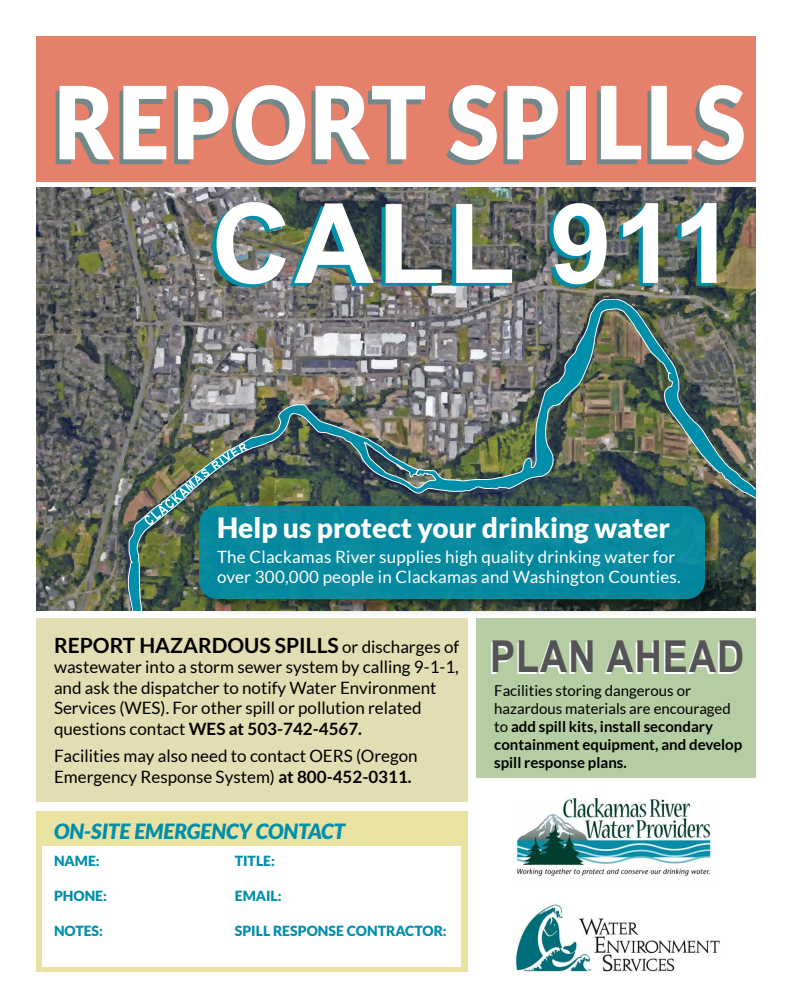
<style>
.page{position:relative;width:792px;height:1008px;background:#fff}
.page>*{position:absolute;margin:0;border:0;box-sizing:border-box;transform-origin:0 0}
.t1{font:700 111px "Arial";letter-spacing:.025em;color:#fff}
.t2{font:900 100.8px "Lato";letter-spacing:.03em;color:#fff;scale:.91 1}
.t3{font:700 44px "Arial";letter-spacing:.025em;color:#545456;scale:.86 1}
.t4{font:900 28px "Lato";color:#fff}
.t5{font:700 21px "Lato";color:#000}
.t6{font:italic 900 21px "Lato";color:#008faa}
.t7{font:17px/20.4px "Lato";color:#000}
.t8{font:17px/20px "Lato";letter-spacing:.015em;color:#fff}
.t9{font:700 15px/18px "Lato";color:#000}
.t10{font:900 14px "Lato";color:#008faa}
.s1{font-weight:400;font-size:17px}
.s2{font-weight:700}
.s3{font-weight:400}
</style>
<div class="page">
<img style="left:36px;top:187px;width:720px;height:424px">
<img style="left:212px;top:205px;width:70px;height:82px">
<img style="left:290px;top:206px;width:80px;height:80px">
<svg style="left:381px;top:207px;width:56px;height:79px;background:#39737e"></svg>
<svg style="left:452px;top:207px;width:56px;height:79px;background:#3e797c"></svg>
<svg style="left:549px;top:206px;width:53px;height:81px;background:#1f7a85"></svg>
<svg style="left:619px;top:206px;width:35px;height:80px;background:#27777d"></svg>
<svg style="left:677px;top:206px;width:35px;height:80px;background:#24747e"></svg>
<svg style="left:36px;top:846px;width:432px;height:126px"></svg>
<div style="left:476px;top:618px;width:280px;height:160px;background:#b5cda2"></div>
<div style="left:36px;top:36px;width:720px;height:146px;background:#e5806a"></div>
<img style="left:516px;top:797px;width:195px;height:79px">
<img style="left:515px;top:904px;width:205px;height:68px">
<div style="left:36px;top:811px;width:432px;height:35px;background:#eae2a2"></div>
<div style="left:36px;top:618px;width:432px;height:184px;background:#e2ddb3"></div>
<img style="left:102px;top:299px;width:654px;height:312px">
<img style="left:191px;top:498px;width:536px;height:115px">
<div style="left:199px;top:506px;width:506px;height:93px;background:#07899f;border-radius:18px"></div>
<img style="left:144px;top:443px;width:104px;height:82px">
<h2 class="t2" style="left:54px;top:63px;width:762px">REPORT SPILLS</h2>
<h1 class="t1" style="left:211px;top:170px;width:525px">CALL 911</h1>
<h3 class="t4" style="left:217px;top:511px;width:455px">Help us protect your drinking water</h3>
<p class="t8" style="left:217px;top:547px;width:465px">The Clackamas River supplies high quality drinking water for over 300,000 people in Clackamas and Washington Counties.</p>
<p class="t5" style="left:54px;top:633px;width:407px">REPORT HAZARDOUS SPILLS <span class="s1">or discharges of</span></p>
<p class="t7" style="left:54px;top:657px;width:406px">wastewater into a storm sewer system by calling 9-1-1, and ask the dispatcher to notify Water Environment Services (WES). For other spill or pollution related questions contact <span class="s2">WES at 503-742-4567.</span></p>
<p class="t7" style="left:54px;top:746px;width:365px">Facilities may also need to contact OERS (Oregon<br>Emergency Response System) <span class="s2">at 800-452-0311.</span></p>
<p class="t6" style="left:54px;top:819px;width:293px">ON-SITE EMERGENCY CONTACT</p>
<p class="t10" style="left:54px;top:853px;width:47px">NAME:</p>
<p class="t10" style="left:54px;top:888px;width:55px">PHONE:</p>
<p class="t10" style="left:54px;top:923px;width:51px">NOTES:</p>
<p class="t10" style="left:235px;top:853px;width:42px">TITLE:</p>
<p class="t10" style="left:235px;top:888px;width:48px">EMAIL:</p>
<p class="t10" style="left:235px;top:923px;width:214px">SPILL RESPONSE CONTRACTOR:</p>
<h3 class="t3" style="left:490px;top:627px;width:297px">PLAN AHEAD</h3>
<p class="t9" style="left:494px;top:681px;width:250px"><span class="s3">Facilities storing dangerous or hazardous materials are encouraged to</span> add spill kits, install secondary containment equipment, and develop spill response plans.</p>
</div>
